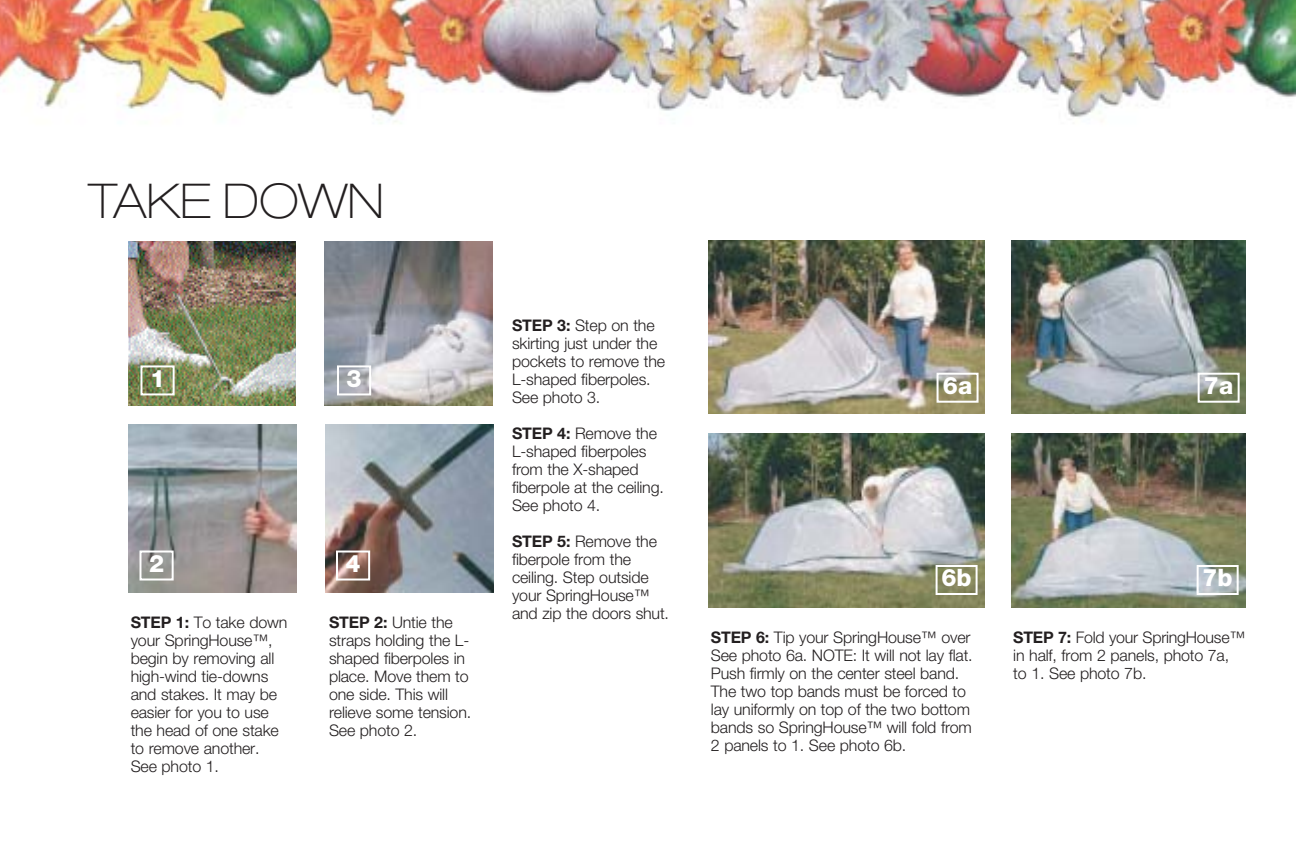
<style>
.page{position:relative;width:1296px;height:864px;background:#fff}
.page>*{position:absolute;margin:0;border:0;box-sizing:border-box;transform-origin:0 0}
.t1{font:100 expanded 48px "Helvetica Neue";color:#231f20}
.t2{font:800 24px "Helvetica Neue";color:#fff}
.t3{font:300 16px/18px "Helvetica Neue";letter-spacing:-.01em;color:#231f20}
.s1{font-weight:700}
</style>
<div class="page">
<img style="left:0;top:0;width:1296px;height:124px">
<img style="left:128px;top:242px;width:168px;height:164px">
<img style="left:129px;top:425px;width:168px;height:168px">
<img style="left:325px;top:242px;width:168px;height:164px">
<img style="left:325px;top:425px;width:168px;height:168px">
<img style="left:709px;top:240px;width:276px;height:174px">
<img style="left:709px;top:433px;width:276px;height:174px">
<img style="left:1011px;top:240px;width:235px;height:174px">
<img style="left:1011px;top:433px;width:234px;height:174px">
<div style="left:140px;top:551px;width:34px;height:30px;border:2px solid #fff"></div>
<div style="left:336px;top:551px;width:34px;height:30px;border:2px solid #fff"></div>
<div style="left:140px;top:365px;width:35px;height:30px;border:2px solid #fff"></div>
<div style="left:337px;top:365px;width:34px;height:30px;border:2px solid #fff"></div>
<div style="left:936px;top:565px;width:42px;height:30px;border:2px solid #fff"></div>
<div style="left:937px;top:373px;width:42px;height:30px;border:2px solid #fff"></div>
<div style="left:1197px;top:565px;width:42px;height:30px;border:2px solid #fff"></div>
<div style="left:1198px;top:373px;width:42px;height:30px;border:2px solid #fff"></div>
<h1 class="t1" style="left:88px;top:184px;width:297px">TAKE DOWN</h1>
<h2 class="t2" style="left:150px;top:369px;width:17px">1</h2>
<h2 class="t2" style="left:347px;top:369px;width:17px">3</h2>
<h2 class="t2" style="left:149px;top:555px;width:17px">2</h2>
<h2 class="t2" style="left:346px;top:555px;width:17px">4</h2>
<p class="t3" style="left:131px;top:614px;width:158px"><span class="s1">STEP 1:</span> To take down your SpringHouse™, begin by removing all high-wind tie-downs and stakes. It may be easier for you to use the head of one stake to remove another.<br>See photo 1.</p>
<p class="t3" style="left:329px;top:614px;width:144px"><span class="s1">STEP 2:</span> Untie the straps holding the L&shy;shaped fiberpoles in place. Move them to one side. This will relieve some tension.<br>See photo 2.</p>
<p class="t3" style="left:512px;top:318px;width:155px"><span class="s1">STEP 3:</span> Step on the skirting just under the pockets to remove the<br>L-shaped fiberpoles.<br>See photo 3.</p>
<p class="t3" style="left:512px;top:426px;width:153px"><span class="s1">STEP 4:</span> Remove the<br>L-shaped fiberpoles from the X-shaped fiberpole at the ceiling.<br>See photo 4.</p>
<p class="t3" style="left:512px;top:534px;width:159px"><span class="s1">STEP 5:</span> Remove the fiberpole from the ceiling. Step outside your SpringHouse™ and zip the doors shut.</p>
<h2 class="t2" style="left:943px;top:377px;width:31px">6a</h2>
<h2 class="t2" style="left:941px;top:569px;width:32px">6b</h2>
<h2 class="t2" style="left:1204px;top:377px;width:31px">7a</h2>
<h2 class="t2" style="left:1203px;top:569px;width:32px">7b</h2>
<p class="t3" style="left:711px;top:630px;width:263px"><span class="s1">STEP 6:</span> Tip your SpringHouse™ over See photo 6a. NOTE: It will not lay flat.<br>Push firmly on the center steel band.<br>The two top bands must be forced to lay uniformly on top of the two bottom bands so SpringHouse™ will fold from 2 panels to 1. See photo 6b.</p>
<p class="t3" style="left:1013px;top:630px;width:234px"><span class="s1">STEP 7:</span> Fold your SpringHouse™ in half, from 2 panels, photo 7a, to 1. See photo 7b.</p>
</div>
